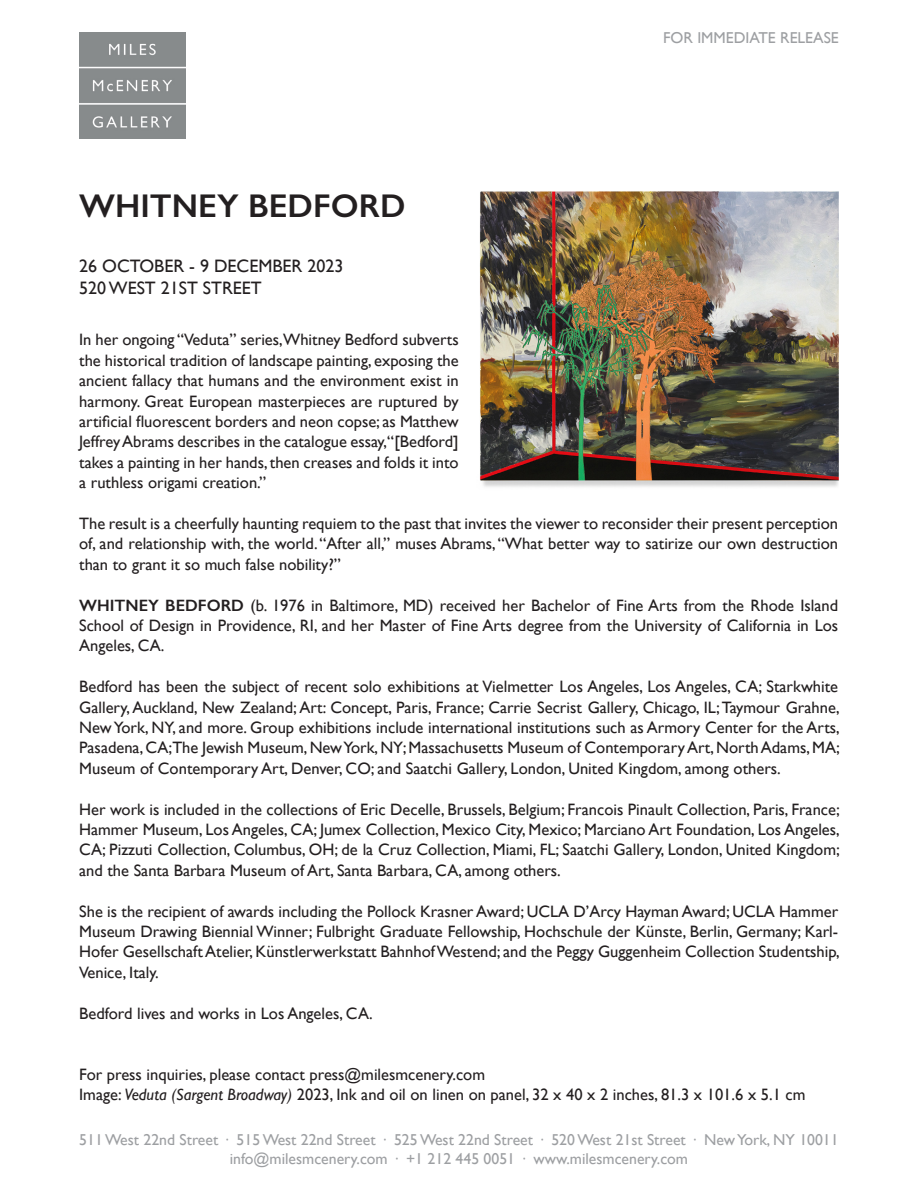
<style>
.page{position:relative;width:918px;height:1188px;background:#fff}
.page>*{position:absolute;margin:0;border:0;box-sizing:border-box;transform-origin:0 0}
.t1{font:600 33px "Gill Sans";color:#231f20}
.t2{font:18px "Gill Sans";color:#231f20}
.t3{font:16.5px/20.4px "Gill Sans";color:#231f20;text-align:justify}
.t4{font:15.75px/18.9px "Gill Sans";color:#9d9fa2;text-align:center}
.s1{font-weight:600}
.s2{font-style:italic}
</style>
<div class="page">
<img style="left:79px;top:32px;width:106px;height:107px">
<img style="left:479px;top:191px;width:360px;height:296px">
<p class="t1" style="left:79px;top:186px;width:328px">WHITNEY BEDFORD</p>
<p class="t2" style="left:79px;top:255px;width:266px">26 OCTOBER - 9 DECEMBER 2023</p>
<p class="t2" style="left:79px;top:277px;width:184px">520 WEST 21ST STREET</p>
<p class="t4" style="left:663px;top:28px;width:177px">FOR IMMEDIATE RELEASE</p>
<p class="t3" style="left:79px;top:329px;width:381px">In her ongoing “Veduta” series,Whitney Bedford subverts the historical tradition of landscape painting, exposing the ancient fallacy that humans and the environment exist in harmony. Great European masterpieces are ruptured by artificial fluorescent borders and neon copse; as Matthew Jeffrey Abrams describes in the catalogue essay,“[Bedford] takes a painting in her hands, then creases and folds it into a ruthless origami creation.”</p>
<p class="t3" style="left:79px;top:513px;width:761px">The result is a cheerfully haunting requiem to the past that invites the viewer to reconsider their present perception of, and relationship with, the world. “After all,” muses Abrams, “What better way to satirize our own destruction than to grant it so much false nobility?”</p>
<p class="t3" style="left:79px;top:595px;width:761px"><span class="s1">WHITNEY BEDFORD</span> (b. 1976 in Baltimore, MD) received her Bachelor of Fine Arts from the Rhode Island School of Design in Providence, RI, and her Master of Fine Arts degree from the University of California in Los Angeles, CA.</p>
<p class="t3" style="left:79px;top:676px;width:762px">Bedford has been the subject of recent solo exhibitions at Vielmetter Los Angeles, Los Angeles, CA; Starkwhite Gallery, Auckland, New Zealand; Art: Concept, Paris, France; Carrie Secrist Gallery, Chicago, IL; Taymour Grahne, New York, NY, and more. Group exhibitions include international institutions such as Armory Center for the Arts, Pasadena, CA;The Jewish Museum, New York, NY; Massachusetts Museum of Contemporary Art, North Adams, MA; Museum of Contemporary Art, Denver, CO; and Saatchi Gallery, London, United Kingdom, among others.</p>
<p class="t3" style="left:79px;top:799px;width:762px">Her work is included in the collections of Eric Decelle, Brussels, Belgium; Francois Pinault Collection, Paris, France; Hammer Museum, Los Angeles, CA; Jumex Collection, Mexico City, Mexico; Marciano Art Foundation, Los Angeles, CA; Pizzuti Collection, Columbus, OH; de la Cruz Collection, Miami, FL; Saatchi Gallery, London, United Kingdom; and the Santa Barbara Museum of Art, Santa Barbara, CA, among others.</p>
<p class="t3" style="left:79px;top:901px;width:762px">She is the recipient of awards including the Pollock Krasner Award; UCLA D’Arcy Hayman Award; UCLA Hammer Museum Drawing Biennial Winner; Fulbright Graduate Fellowship, Hochschule der Künste, Berlin, Germany; Karl-Hofer Gesellschaft Atelier, Künstlerwerkstatt Bahnhof Westend; and the Peggy Guggenheim Collection Studentship, Venice, Italy.</p>
<p class="t3" style="left:79px;top:1003px;width:295px">Bedford lives and works in Los Angeles, CA.</p>
<p class="t3" style="left:79px;top:1064px;width:407px">For press inquiries, please contact press@milesmcenery.com</p>
<p class="t3" style="left:79px;top:1084px;width:728px">Image: <span class="s2">Veduta (Sargent Broadway)</span> 2023, Ink and oil on linen on panel, 32 x 40 x 2 inches, 81.3 x 101.6 x 5.1 cm</p>
<p class="t4" style="left:79px;top:1130px;width:761px">511 West 22nd Street · 515 West 22nd Street · 525 West 22nd Street · 520 West 21st Street · New York, NY 10011 info@milesmcenery.com · +1 212 445 0051 · www.milesmcenery.com</p>
</div>
